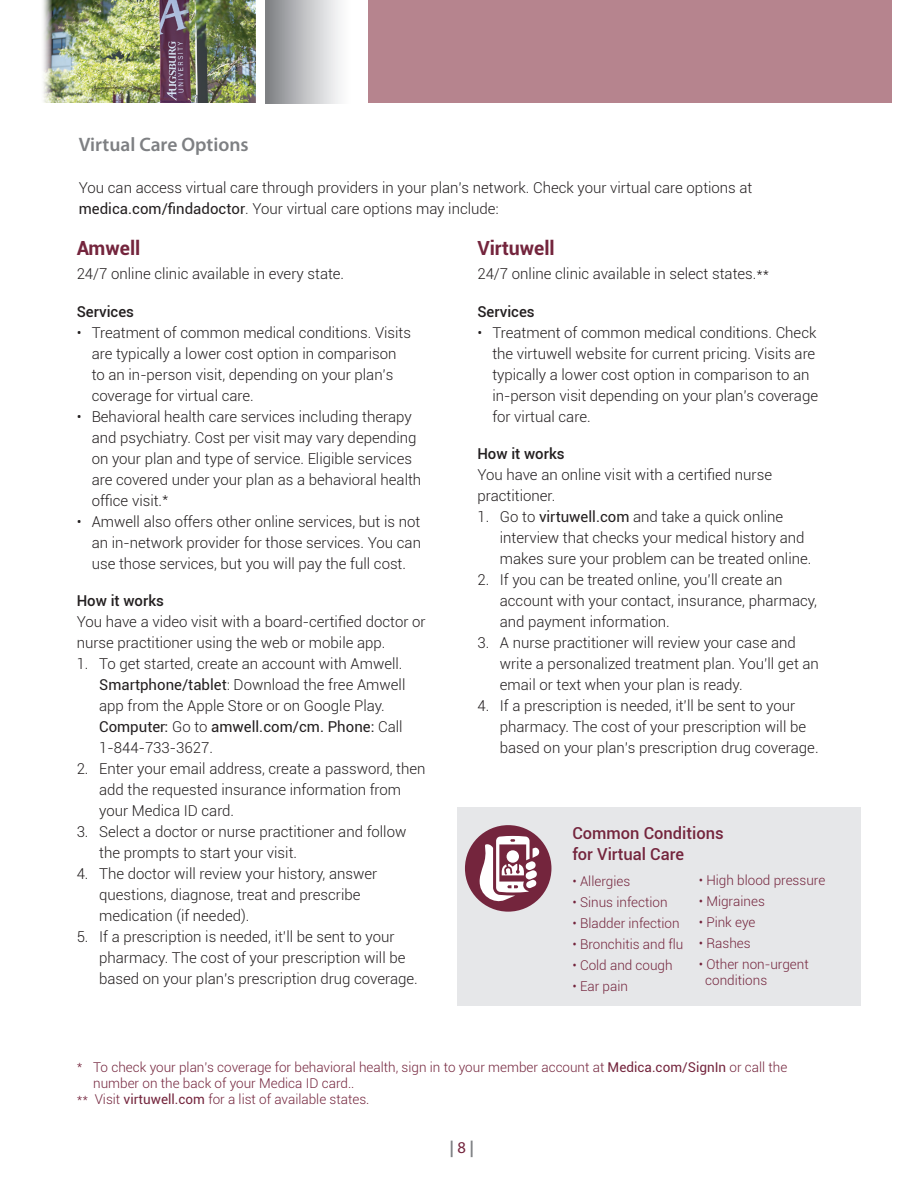
<style>
.page{position:relative;width:918px;height:1188px;background:#fff}
.page>*{position:absolute;margin:0;border:0;box-sizing:border-box;transform-origin:0 0}
.t1{font:600 19.5px "Myriad Pro";color:#7e8083}
.t2{font:700 19.5px "Roboto";color:#74253d}
.t3{font:500 16.5px/21px "Roboto";color:#74253d}
.t4{font:700 16.5px "Myriad Pro";color:#7e8083}
.t5{font:300 15px/21px "Roboto";color:#231f20}
.t6{font:500 15px "Roboto";color:#231f20}
.t7{font:300 13.5px/16.2px "Roboto";color:#74253d}
.s1{font-weight:400}
.s2{font-weight:400;color:#74253d}
</style>
<div class="page">
<div style="left:368px;top:0;width:524px;height:103px;background:#b6848e"></div>
<img style="left:43px;top:0;width:212px;height:103px">
<div style="left:266px;top:0;width:85px;height:104px;background:linear-gradient(to right,#818487,#fff)"></div>
<div style="left:457px;top:807px;width:404px;height:198px;background:#e6e7e9"></div>
<div style="left:465px;top:825px;width:86px;height:87px;background:#74253d;border-radius:50%"></div>
<svg style="left:478px;top:836px;width:62px;height:68px"></svg>
<p class="t1" style="left:79px;top:132px;width:171px">Virtual Care Options</p>
<p class="t5" style="left:79px;top:176px;width:675px">You can access virtual care through providers in your plan’s network. Check your virtual care options at <span class="s1">medica.com/findadoctor</span>. Your virtual care options may include:</p>
<p class="t2" style="left:477px;top:235px;width:79px">Virtuwell</p>
<p class="t5" style="left:477px;top:263px;width:293px">24/7 online clinic available in select states.**</p>
<p class="t6" style="left:477px;top:301px;width:59px">Services</p>
<p class="t5" style="left:492px;top:322px;width:327px;text-indent:-15px">• Treatment of common medical conditions. Check the virtuwell website for current pricing. Visits are typically a lower cost option in comparison to an in-person visit depending on your plan’s coverage for virtual care.</p>
<p class="t6" style="left:477px;top:444px;width:89px">How it works</p>
<p class="t5" style="left:477px;top:464px;width:296px">You have an online visit with a certified nurse practitioner.</p>
<p class="t5" style="left:500px;top:506px;width:313px;text-indent:-22px">1. Go to <span class="s1">virtuwell.com</span> and take a quick online interview that checks your medical history and makes sure your problem can be treated online.</p>
<p class="t5" style="left:500px;top:569px;width:319px;text-indent:-22px">2. If you can be treated online, you’ll create an account with your contact, insurance, pharmacy, and payment information.</p>
<p class="t5" style="left:500px;top:632px;width:321px;text-indent:-22px">3. A nurse practitioner will review your case and write a personalized treatment plan. You’ll get an email or text when your plan is ready.</p>
<p class="t5" style="left:500px;top:695px;width:320px;text-indent:-22px">4. If a prescription is needed, it’ll be sent to your pharmacy. The cost of your prescription will be based on your plan’s prescription drug coverage.</p>
<p class="t2" style="left:77px;top:235px;width:65px">Amwell</p>
<p class="t5" style="left:77px;top:263px;width:269px">24/7 online clinic available in every state.</p>
<p class="t6" style="left:77px;top:301px;width:59px">Services</p>
<p class="t5" style="left:92px;top:322px;width:321px;text-indent:-15px">• Treatment of common medical conditions. Visits are typically a lower cost option in comparison to an in-person visit, depending on your plan’s coverage for virtual care.</p>
<p class="t5" style="left:92px;top:406px;width:331px;text-indent:-15px">• Behavioral health care services including therapy and psychiatry. Cost per visit may vary depending on your plan and type of service. Eligible services are covered under your plan as a behavioral health office visit.*</p>
<p class="t5" style="left:92px;top:511px;width:331px;text-align:justify;text-indent:-15px">• Amwell also offers other online services, but is not an in-network provider for those services. You can use those services, but you will pay the full cost.</p>
<p class="t6" style="left:77px;top:591px;width:89px">How it works</p>
<p class="t5" style="left:77px;top:611px;width:351px">You have a video visit with a board-certified doctor or nurse practitioner using the web or mobile app.</p>
<p class="t5" style="left:99px;top:653px;width:308px;text-indent:-23px">1. To get started, create an account with Amwell.<br><span class="s1">Smartphone/tablet</span>: Download the free Amwell app from the Apple Store or on Google Play.<br><span class="s1">Computer:</span> Go to <span class="s1">amwell.com/cm. Phone:</span> Call 1-844-733-3627.</p>
<p class="t5" style="left:99px;top:758px;width:328px;text-indent:-23px">2. Enter your email address, create a password, then add the requested insurance information from your Medica ID card.</p>
<p class="t5" style="left:99px;top:821px;width:309px;text-indent:-23px">3. Select a doctor or nurse practitioner and follow the prompts to start your visit.</p>
<p class="t5" style="left:77px;top:863px;width:302px">4. The doctor will review your history, answer</p>
<p class="t5" style="left:99px;top:884px;width:263px">questions, diagnose, treat and prescribe medication (if needed).</p>
<p class="t5" style="left:99px;top:926px;width:320px;text-indent:-23px">5. If a prescription is needed, it’ll be sent to your pharmacy. The cost of your prescription will be based on your plan’s prescription drug coverage.</p>
<p class="t3" style="left:572px;top:822px;width:153px">Common Conditions for Virtual Care</p>
<p class="t7" style="left:572px;top:872px;width:59px">• Allergies</p>
<p class="t7" style="left:572px;top:893px;width:97px">• Sinus infection</p>
<p class="t7" style="left:572px;top:914px;width:109px">• Bladder infection</p>
<p class="t7" style="left:572px;top:935px;width:113px">• Bronchitis and flu</p>
<p class="t7" style="left:572px;top:956px;width:102px">• Cold and cough</p>
<p class="t7" style="left:572px;top:977px;width:57px">• Ear pain</p>
<p class="t7" style="left:699px;top:872px;width:128px">• High blood pressure</p>
<p class="t7" style="left:699px;top:893px;width:68px">• Migraines</p>
<p class="t7" style="left:699px;top:914px;width:58px">• Pink eye</p>
<p class="t7" style="left:699px;top:935px;width:53px">• Rashes</p>
<p class="t7" style="left:705px;top:956px;width:105px;text-indent:-7px">• Other non-urgent conditions</p>
<p class="t7" style="left:93px;top:1058px;width:696px;text-indent:-16px">* To check your plan’s coverage for behavioral health, sign in to your member account at <span class="s1">Medica.com/SignIn</span> or call the number on the back of your Medica ID card..</p>
<p class="t7" style="left:77px;top:1091px;width:294px">** Visit <span class="s1">virtuwell.com</span> for a list of available states.</p>
<p class="t4" style="left:449px;top:1137px;width:26px">|<span class="s2">8</span>|</p>
</div>
